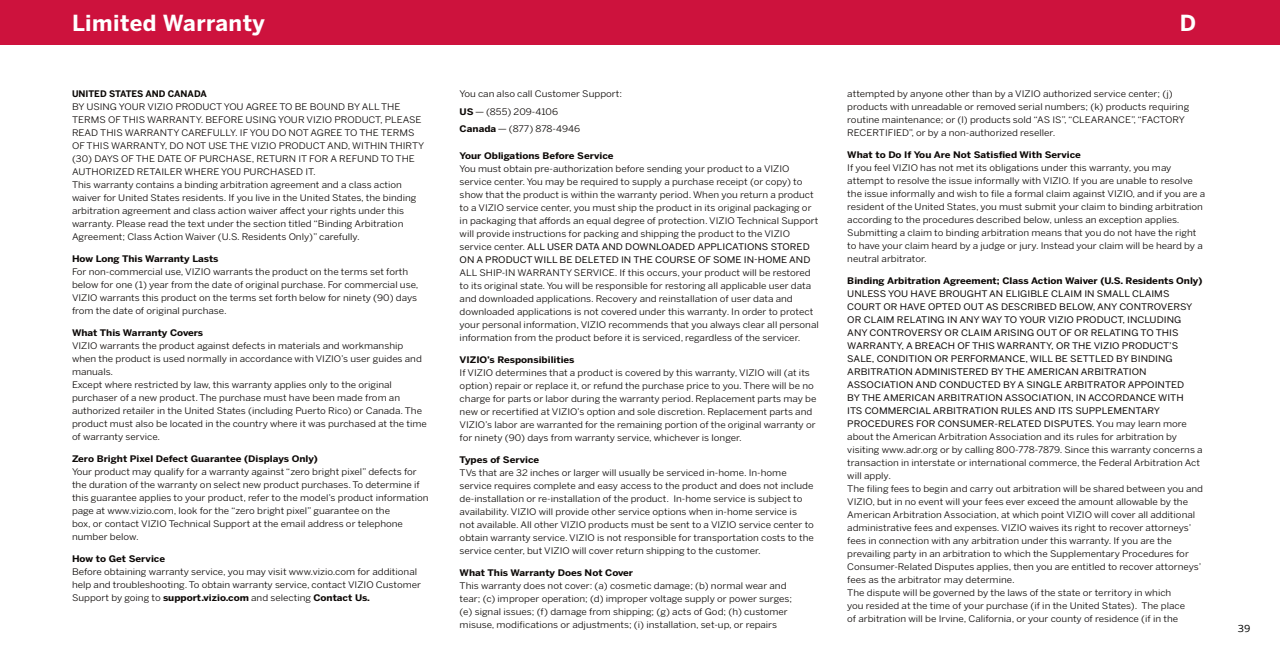
<style>
.page{position:relative;width:1280px;height:654px;background:#fff}
.page>*{position:absolute;margin:0;border:0;box-sizing:border-box;transform-origin:0 0}
.t1{font:700 22px "Benton Sans";letter-spacing:.02em;color:#fff}
.t2{font:10px "Open Sans";color:#000;scale:1.1 1}
.t3{font:9px/13px "Benton Sans";color:#0c0806;scale:1.1 1}
.t4{font:9px/13px "Benton Sans";color:#0c0806;scale:1.1 1}
.t5{font:700 9px "Benton Sans";color:#0c0806;scale:1.1 1}
.t6{font:700 9px "Benton Sans";color:#0c0806}
.s1{font-weight:700}
.s2{font-style:inherit}
</style>
<div class="page">
<div style="left:0;top:0;width:1280px;height:45px;background:#cd123d"></div>
<h2 class="t1" style="left:72px;top:9px;width:194px">Limited Warranty</h2>
<h3 class="t6" style="left:72px;top:88px;width:136px">UNITED STATES AND CANADA</h3>
<p class="t3" style="left:72px;top:100px;width:322px">BY USING YOUR VIZIO PRODUCT YOU AGREE TO BE BOUND BY ALL THE TERMS OF THIS WARRANTY. BEFORE USING YOUR VIZIO PRODUCT, PLEASE READ THIS WARRANTY CAREFULLY. IF YOU DO NOT AGREE TO THE TERMS OF THIS WARRANTY, DO NOT USE THE VIZIO PRODUCT AND, WITHIN THIRTY (30) DAYS OF THE DATE OF PURCHASE, RETURN IT FOR A REFUND TO THE AUTHORIZED RETAILER WHERE YOU PURCHASED IT.</p>
<p class="t3" style="left:72px;top:178px;width:315px">This warranty contains a binding arbitration agreement and a class action waiver for United States residents. If you live in the United States, the binding arbitration agreement and class action waiver affect your rights under this warranty. Please read the text under the section titled “Binding Arbitration Agreement; Class Action Waiver (U.S. Residents Only)” carefully.</p>
<h3 class="t5" style="left:72px;top:253px;width:135px">How Long This Warranty Lasts</h3>
<p class="t3" style="left:72px;top:265px;width:317px">For non-commercial use, VIZIO warrants the product on the terms set forth below for one (1) year from the date of original purchase. For commercial use, VIZIO warrants this product on the terms set forth below for ninety (90) days from the date of original purchase.</p>
<h3 class="t5" style="left:72px;top:327px;width:121px">What This Warranty Covers</h3>
<p class="t3" style="left:72px;top:339px;width:320px">VIZIO warrants the product against defects in materials and workmanship when the product is used normally in accordance with VIZIO’s user guides and manuals.</p>
<p class="t3" style="left:72px;top:378px;width:324px">Except where restricted by law, this warranty applies only to the original purchaser of a new product. The purchase must have been made from an authorized retailer in the United States (including Puerto Rico) or Canada. The product must also be located in the country where it was purchased at the time of warranty service.</p>
<h3 class="t5" style="left:72px;top:453px;width:225px">Zero Bright Pixel Defect Guarantee (Displays Only)</h3>
<p class="t3" style="left:72px;top:465px;width:326px">Your product may qualify for a warranty against “zero bright pixel” defects for the duration of the warranty on select new product purchases. To determine if this guarantee applies to your product, refer to the model’s product information page at www.vizio.com, look for the “zero bright pixel” guarantee on the<br>box, or contact VIZIO Technical Support at the email address or telephone number below.</p>
<h3 class="t5" style="left:72px;top:553px;width:86px">How to Get Service</h3>
<p class="t3" style="left:72px;top:565px;width:319px">Before obtaining warranty service, you may visit www.vizio.com for additional help and troubleshooting. To obtain warranty service, contact VIZIO Customer<br>Support by going to <span class="s1">support .vizio .com</span> and selecting <span class="s1">Contact Us .</span></p>
<p class="t3" style="left:460px;top:87px;width:149px">You can also call Customer Support:</p>
<p class="t3" style="left:460px;top:105px;width:91px"><span class="s1">US</span> — (855) 209-4106</p>
<p class="t3" style="left:460px;top:122px;width:111px"><span class="s1">Canada</span> — (877) 878-4946</p>
<h3 class="t5" style="left:460px;top:150px;width:141px">Your Obligations Before Service</h3>
<p class="t3" style="left:460px;top:162px;width:328px">You must obtain pre-authorization before sending your product to a VIZIO service center. You may be required to supply a purchase receipt (or copy) to show that the product is within the warranty period. When you return a product to a VIZIO service center, you must ship the product in its original packaging or in packaging that affords an equal degree of protection. VIZIO Technical Support will provide instructions for packing and shipping the product to the VIZIO service center. <span class="s2">ALL USER DATA AND DOWNLOADED APPLICATIONS STORED ON A PRODUCT WILL BE DELETED IN THE COURSE OF SOME IN-HOME AND </span>ALL SHIP-IN WARRANTY SERVICE. If this occurs, your product will be restored to its original state. You will be responsible for restoring all applicable user data and downloaded applications. Recovery and reinstallation of user data and downloaded applications is not covered under this warranty. In order to protect your personal information, VIZIO recommends that you always clear all personal information from the product before it is serviced, regardless of the servicer.</p>
<h3 class="t5" style="left:460px;top:354px;width:106px">VIZIO’s Responsibilities</h3>
<p class="t3" style="left:460px;top:366px;width:326px">If VIZIO determines that a product is covered by this warranty, VIZIO will (at its option) repair or replace it, or refund the purchase price to you. There will be no charge for parts or labor during the warranty period. Replacement parts may be new or recertified at VIZIO’s option and sole discretion. Replacement parts and VIZIO’s labor are warranted for the remaining portion of the original warranty or for ninety (90) days from warranty service, whichever is longer.</p>
<h3 class="t5" style="left:460px;top:454px;width:74px">Types of Service</h3>
<p class="t3" style="left:460px;top:466px;width:324px">TVs that are 32 inches or larger will usually be serviced in-home. In-home service requires complete and easy access to the product and does not include de-installation or re-installation of the product. In-home service is subject to availability. VIZIO will provide other service options when in-home service is not available. All other VIZIO products must be sent to a VIZIO service center to obtain warranty service. VIZIO is not responsible for transportation costs to the service center, but VIZIO will cover return shipping to the customer.</p>
<h3 class="t5" style="left:460px;top:567px;width:159px">What This Warranty Does Not Cover</h3>
<p class="t3" style="left:460px;top:579px;width:304px">This warranty does not cover: (a) cosmetic damage; (b) normal wear and tear; (c) improper operation; (d) improper voltage supply or power surges; (e) signal issues; (f) damage from shipping; (g) acts of God; (h) customer misuse, modifications or adjustments; (i) installation, set-up, or repairs</p>
<h1 class="t1" style="left:1180px;top:9px;width:18px">D</h1>
<p class="t3" style="left:847px;top:87px;width:312px">attempted by anyone other than by a VIZIO authorized service center; (j) products with unreadable or removed serial numbers; (k) products requiring routine maintenance; or (l) products sold “AS IS”, “CLEARANCE”, “FACTORY RECERTIFIED”, or by a non-authorized reseller.</p>
<h3 class="t5" style="left:847px;top:149px;width:214px">What to Do If You Are Not Satisfied With Service</h3>
<p class="t3" style="left:847px;top:161px;width:327px">If you feel VIZIO has not met its obligations under this warranty, you may attempt to resolve the issue informally with VIZIO. If you are unable to resolve the issue informally and wish to file a formal claim against VIZIO, and if you are a resident of the United States, you must submit your claim to binding arbitration according to the procedures described below, unless an exception applies.</p>
<p class="t3" style="left:847px;top:226px;width:325px">Submitting a claim to binding arbitration means that you do not have the right to have your claim heard by a judge or jury. Instead your claim will be heard by a neutral arbitrator.</p>
<h3 class="t5" style="left:847px;top:275px;width:324px">Binding Arbitration Agreement; Class Action Waiver (U .S . Residents Only)</h3>
<p class="t4" style="left:847px;top:287px;width:325px">UNLESS YOU HAVE BROUGHT AN ELIGIBLE CLAIM IN SMALL CLAIMS COURT OR HAVE OPTED OUT AS DESCRIBED BELOW, ANY CONTROVERSY OR CLAIM RELATING IN ANY WAY TO YOUR VIZIO PRODUCT, INCLUDING ANY CONTROVERSY OR CLAIM ARISING OUT OF OR RELATING TO THIS WARRANTY, A BREACH OF THIS WARRANTY, OR THE VIZIO PRODUCT’S SALE, CONDITION OR PERFORMANCE, WILL BE SETTLED BY BINDING ARBITRATION ADMINISTERED BY THE AMERICAN ARBITRATION ASSOCIATION AND CONDUCTED BY A SINGLE ARBITRATOR APPOINTED<br>BY THE AMERICAN ARBITRATION ASSOCIATION, IN ACCORDANCE WITH<br>ITS COMMERCIAL ARBITRATION RULES AND ITS SUPPLEMENTARY PROCEDURES FOR CONSUMER-RELATED DISPUTES . Y<span class="s2">ou may learn more about the American Arbitration Association and its rules for arbitration by visiting www.adr.org or by calling 800-778-7879. Since this warranty concerns a transaction in interstate or international commerce, the Federal Arbitration Act will apply.</span></p>
<p class="t3" style="left:847px;top:482px;width:325px">The filing fees to begin and carry out arbitration will be shared between you and VIZIO, but in no event will your fees ever exceed the amount allowable by the American Arbitration Association, at which point VIZIO will cover all additional administrative fees and expenses. VIZIO waives its right to recover attorneys’ fees in connection with any arbitration under this warranty. If you are the prevailing party in an arbitration to which the Supplementary Procedures for Consumer-Related Disputes applies, then you are entitled to recover attorneys’ fees as the arbitrator may determine.</p>
<p class="t3" style="left:847px;top:586px;width:309px">The dispute will be governed by the laws of the state or territory in which you resided at the time of your purchase (if in the United States). The place of arbitration will be Irvine, California, or your county of residence (if in the</p>
<p class="t2" style="left:1238px;top:622px;width:13px">39</p>
</div>
